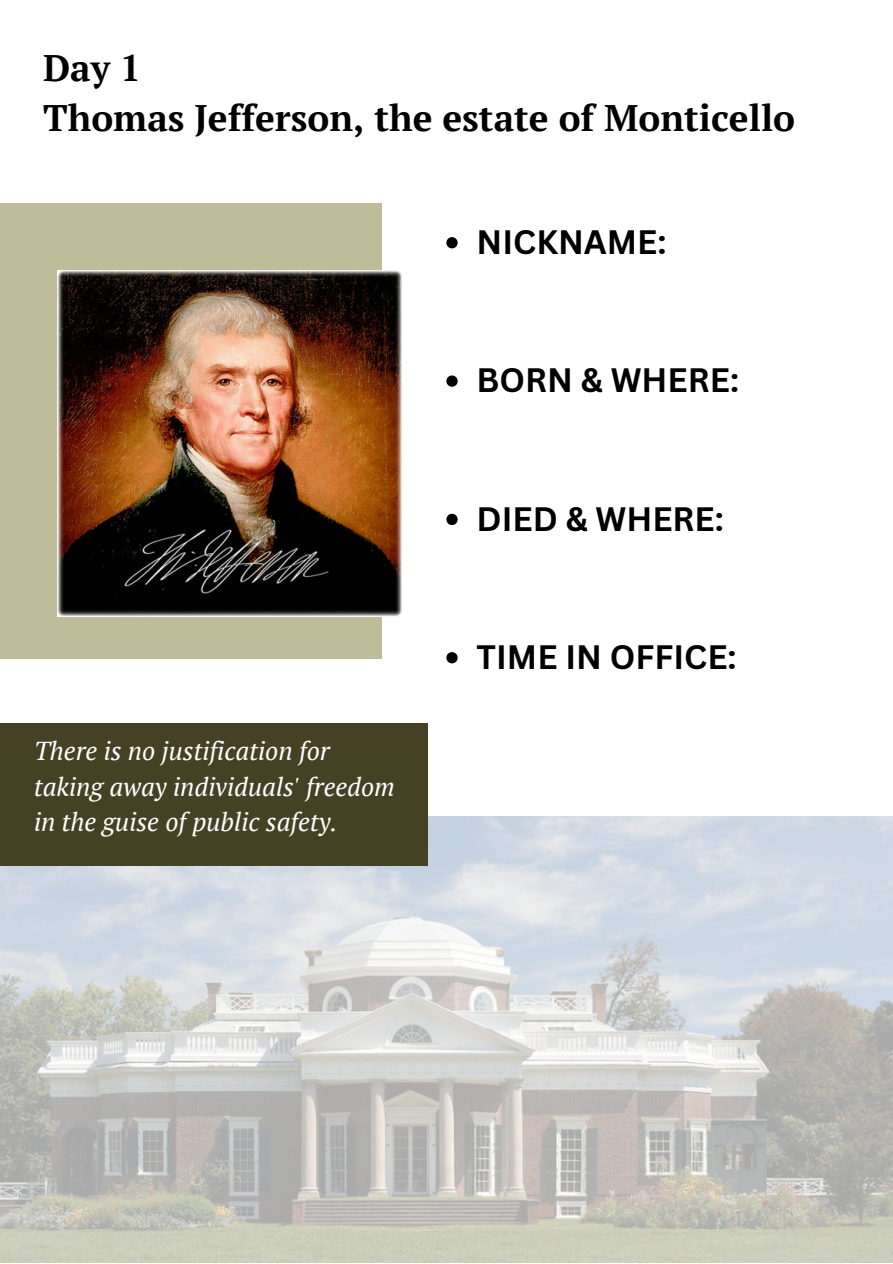
<style>
.page{position:relative;width:893px;height:1264px;background:#fff}
.page>*{position:absolute;margin:0;border:0;box-sizing:border-box;transform-origin:0 0}
.t1{font:700 36.9px/50.6px "PT Serif";color:#000}
.t2{font:700 33px "Canva Sans";color:#000}
.t3{font:italic 25.95px/35.7px "PT Serif";color:#fff}
</style>
<div class="page">
<div style="left:0;top:204px;width:381px;height:455px;background:#bfbd99"></div>
<img style="left:0;top:816px;width:892px;height:446px">
<div style="left:0;top:723px;width:428px;height:142px;background:#444125"></div>
<img style="left:58px;top:271px;width:345px;height:345px">
<svg style="left:446px;top:237px;width:11px;height:11px"></svg>
<svg style="left:446px;top:375px;width:11px;height:12px"></svg>
<svg style="left:446px;top:514px;width:11px;height:11px"></svg>
<svg style="left:446px;top:652px;width:11px;height:11px"></svg>
<h1 class="t1" style="left:43px;top:41px;width:753px">Day 1<br>Thomas Jefferson, the estate of Monticello</h1>
<p class="t2" style="left:476px;top:219px;width:191px">NICKNAME:</p>
<p class="t2" style="left:476px;top:357px;width:264px">BORN &amp; WHERE:</p>
<p class="t2" style="left:476px;top:495px;width:249px">DIED &amp; WHERE:</p>
<p class="t3" style="left:34px;top:732px;width:362px">There is no justification for taking away individuals' freedom in the guise of public safety.</p>
<p class="t2" style="left:476px;top:633px;width:261px">TIME IN OFFICE:</p>
</div>
